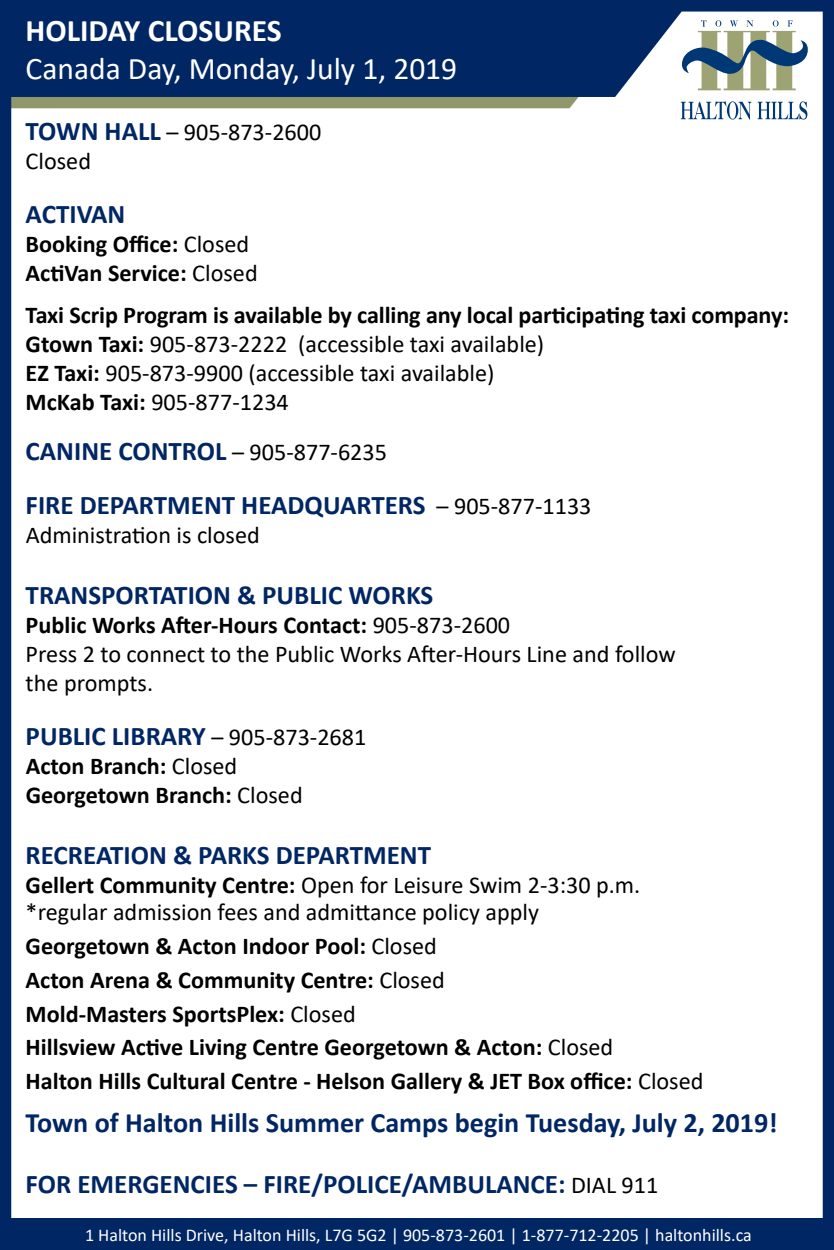
<style>
.page{position:relative;width:834px;height:1250px;background:#fff}
.page>*{position:absolute;margin:0;border:0;box-sizing:border-box;transform-origin:0 0}
.t1{font:31.5px "Calibri";color:#fff}
.t2{font:700 31.5px "Calibri";color:#fff}
.t3{font:700 28.12px "Calibri";color:#002664}
.t4{font:700 27px/53.8px "Calibri";color:#002664}
.t5{font:700 24.3px/29px "Calibri";color:#000}
.t6{font:24.3px/29px "Calibri";color:#000}
.t7{font:18px "Calibri";color:#fff}
.s1{font-weight:700;font-size:27px;color:#002664}
.s2{font-weight:400}
.s3{font-weight:400;font-size:24.3px;color:#000}
.s4{font-weight:700}
</style>
<div class="page">
<svg style="left:11px;top:97px;width:741px;height:11px;fill:#90986b"></svg>
<svg style="left:11px;top:0;width:811px;height:97px;background:#163871"></svg>
<div style="left:0;top:0;width:11px;height:1250px;background:#002664"></div>
<div style="left:822px;top:0;width:11px;height:1250px;background:#002664"></div>
<svg style="left:680px;top:101px;width:71px;height:19px"></svg>
<svg style="left:757px;top:101px;width:50px;height:19px"></svg>
<svg style="left:682px;top:20px;width:125px;height:70px"></svg>
<div style="left:1px;top:1219px;width:832px;height:31px;background:#002664"></div>
<p class="t2" style="left:26px;top:9px;width:257px">HOLIDAY CLOSURES</p>
<p class="t1" style="left:26px;top:47px;width:433px">Canada Day, Monday, July 1, 2019</p>
<p class="t6" style="left:26px;top:117px;width:297px"><span class="s1">TOWN HALL</span> – 905-873-2600<br>Closed</p>
<p class="t4" style="left:26px;top:186px;width:101px">ACTIVAN</p>
<p class="t5" style="left:26px;top:229px;width:233px">Booking Office: <span class="s2">Closed<br></span>ActiVan Service: <span class="s2">Closed</span></p>
<p class="t5" style="left:26px;top:300px;width:764px">Taxi Scrip Program is available by calling any local participating taxi company:<br>Gtown Taxi: <span class="s2">905-873-2222 (accessible taxi available)<br></span>EZ Taxi: <span class="s2">905-873-9900 (accessible taxi available)<br></span>McKab Taxi: <span class="s2">905-877-1234</span></p>
<p class="t4" style="left:26px;top:424px;width:567px">CANINE CONTROL <span class="s3">– 905-877-6235<br></span>FIRE DEPARTMENT HEADQUARTERS <span class="s3">– 905-877-1133</span></p>
<p class="t6" style="left:26px;top:519px;width:235px">Administration is closed</p>
<p class="t4" style="left:26px;top:568px;width:409px">TRANSPORTATION &amp; PUBLIC WORKS</p>
<p class="t6" style="left:26px;top:610px;width:651px"><span class="s4">Public Works After-Hours Contact:</span> 905-873-2600<br>Press 2 to connect to the Public Works After-Hours Line and follow the prompts.</p>
<p class="t4" style="left:26px;top:709px;width:342px">PUBLIC LIBRARY <span class="s3">– 905-873-2681</span></p>
<p class="t5" style="left:26px;top:751px;width:278px">Acton Branch: <span class="s2">Closed<br></span>Georgetown Branch: <span class="s2">Closed</span></p>
<p class="t4" style="left:26px;top:828px;width:407px">RECREATION &amp; PARKS DEPARTMENT</p>
<p class="t6" style="left:26px;top:871px;width:616px;line-height:27px"><span class="s4">Gellert Community Centre:</span> Open for Leisure Swim 2-3:30 p.m. *regular admission fees and admittance policy apply</p>
<p class="t5" style="left:26px;top:929px;width:679px;line-height:33.8px">Georgetown &amp; Acton Indoor Pool: <span class="s2">Closed<br></span>Acton Arena &amp; Community Centre: <span class="s2">Closed<br></span>Mold-Masters SportsPlex: <span class="s2">Closed<br></span>Hillsview Active Living Centre Georgetown &amp; Acton: <span class="s2">Closed<br></span>Halton Hills Cultural Centre - Helson Gallery &amp; JET Box office: <span class="s2">Closed</span></p>
<p class="t3" style="left:26px;top:1102px;width:753px">Town of Halton Hills Summer Camps begin Tuesday, July 2, 2019!</p>
<p class="t4" style="left:26px;top:1157px;width:634px">FOR EMERGENCIES – FIRE/POLICE/AMBULANCE: <span class="s3">DIAL 911</span></p>
<p class="t7" style="left:85px;top:1222px;width:668px">1 Halton Hills Drive, Halton Hills, L7G 5G2 | 905-873-2601 | 1-877-712-2205 | haltonhills.ca</p>
</div>
